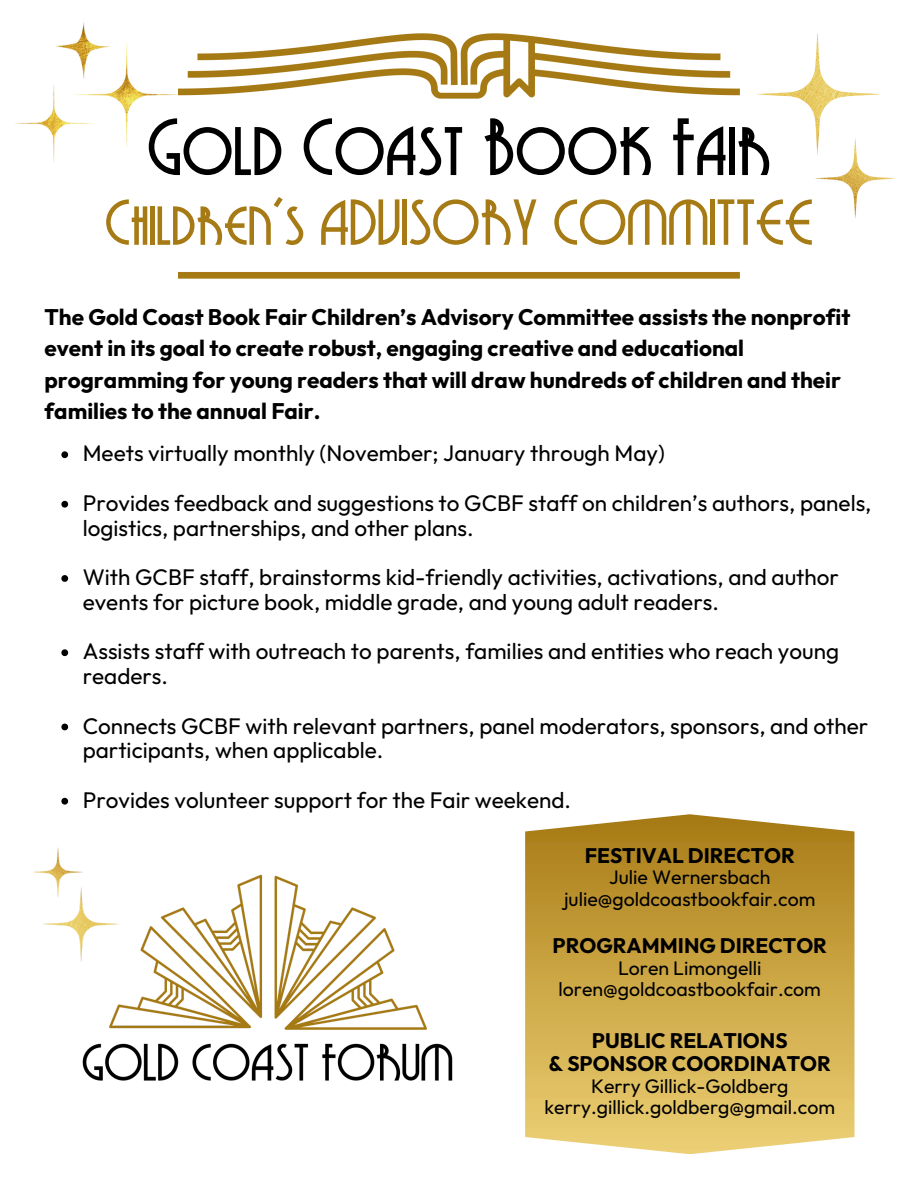
<style>
.page{position:relative;width:918px;height:1188px;background:#fff}
.page>*{position:absolute;margin:0;border:0;box-sizing:border-box;transform-origin:0 0}
.t1{font:75px "Grenadier NF";color:#000}
.t2{font:60px "Grenadier NF";color:#a67a14}
.t3{font:22.5px/24.8px "Outfit";color:#000}
.t4{font:700 22.5px/31.5px "Outfit";color:#000}
.t5{font:700 21px/23.7px "Outfit";color:#000;text-align:center}
.t6{font:19.5px/21.3px "Outfit";color:#000;text-align:center}
</style>
<div class="page">
<img style="left:180px;top:34px;width:559px;height:65px">
<img style="left:82px;top:874px;width:371px;height:207px">
<img style="left:525px;top:814px;width:330px;height:340px">
<img style="left:757px;top:34px;width:138px;height:184px">
<img style="left:33px;top:848px;width:86px;height:114px">
<img style="left:15px;top:22px;width:165px;height:140px">
<svg style="left:61px;top:451px;width:7px;height:7px"></svg>
<svg style="left:61px;top:501px;width:7px;height:7px"></svg>
<svg style="left:61px;top:575px;width:7px;height:7px"></svg>
<svg style="left:61px;top:649px;width:7px;height:7px"></svg>
<svg style="left:61px;top:724px;width:7px;height:6px"></svg>
<svg style="left:61px;top:798px;width:7px;height:7px"></svg>
<div style="left:179px;top:272px;width:560px;height:6px;background:#a57913"></div>
<h1 class="t1" style="left:147px;top:109px;width:626px">Gold Coast Book Fair</h1>
<h2 class="t2" style="left:105px;top:192px;width:710px">Children’s ADVISORY COMMITTEE</h2>
<p class="t4" style="left:45px;top:302px;width:807px">The Gold Coast Book Fair Children’s Advisory Committee assists the nonprofit event in its goal to create robust, engaging creative and educational programming for young readers that will draw hundreds of children and their families to the annual Fair.</p>
<p class="t3" style="left:83px;top:442px;width:584px">Meets virtually monthly (November; January through May)</p>
<p class="t3" style="left:83px;top:491px;width:790px">Provides feedback and suggestions to GCBF staff on children’s authors, panels, logistics, partnerships, and other plans.</p>
<p class="t3" style="left:83px;top:566px;width:758px">With GCBF staff, brainstorms kid-friendly activities, activations, and author events for picture book, middle grade, and young adult readers.</p>
<p class="t3" style="left:83px;top:640px;width:758px">Assists staff with outreach to parents, families and entities who reach young readers.</p>
<p class="t3" style="left:83px;top:714px;width:787px">Connects GCBF with relevant partners, panel moderators, sponsors, and other participants, when applicable.</p>
<p class="t3" style="left:83px;top:788px;width:490px">Provides volunteer support for the Fair weekend.</p>
<p class="t5" style="left:585px;top:845px;width:212px">FESTIVAL DIRECTOR</p>
<p class="t6" style="left:564px;top:867px;width:253px">Julie Wernersbach julie@goldcoastbookfair.com</p>
<p class="t5" style="left:553px;top:935px;width:276px">PROGRAMMING DIRECTOR</p>
<p class="t6" style="left:559px;top:958px;width:264px">Loren Limongelli loren@goldcoastbookfair.com</p>
<p class="t5" style="left:549px;top:1029px;width:283px">PUBLIC RELATIONS<br>&amp; SPONSOR COORDINATOR</p>
<p class="t6" style="left:545px;top:1076px;width:292px">Kerry Gillick-Goldberg kerry.gillick.goldberg@gmail.com</p>
</div>
